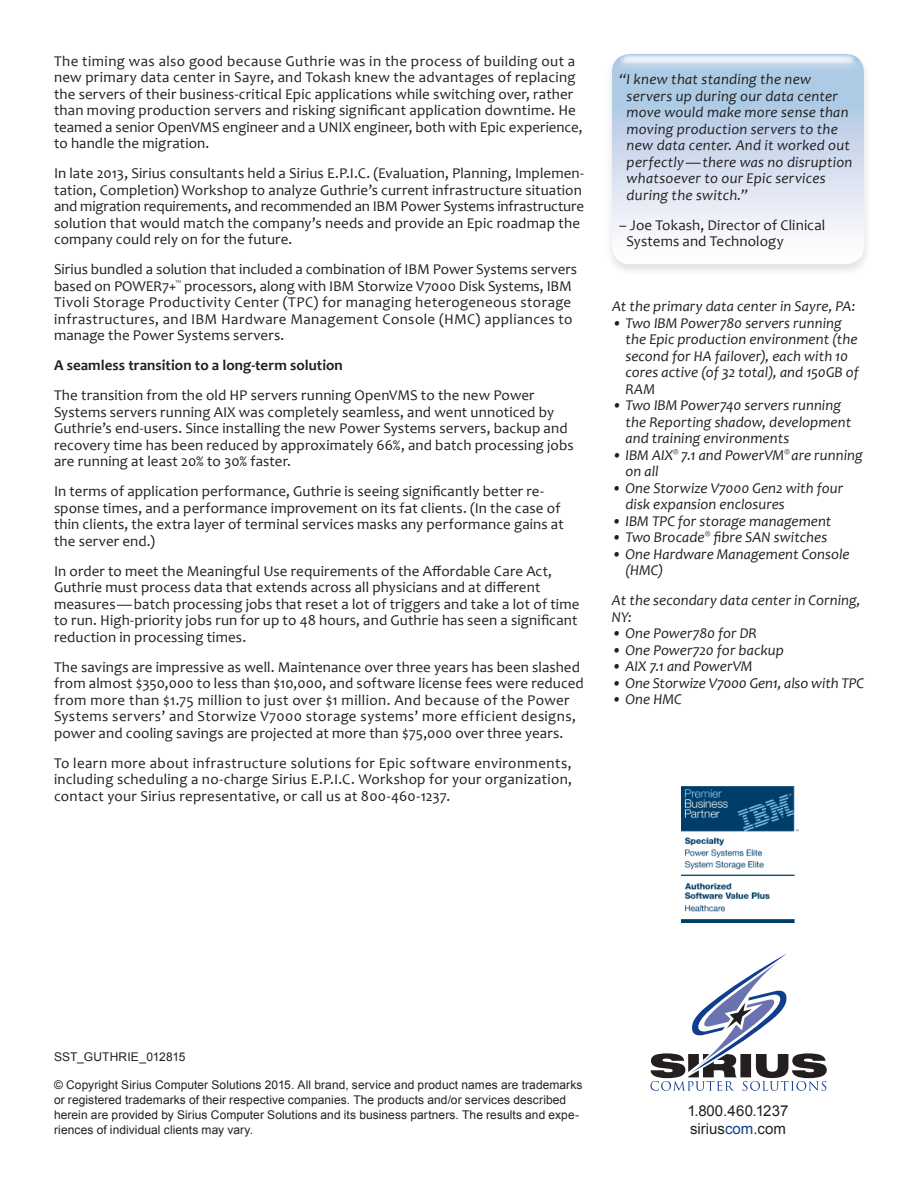
<style>
.page{position:relative;width:918px;height:1188px;background:#fff}
.page>*{position:absolute;margin:0;border:0;box-sizing:border-box;transform-origin:0 0}
.Body_copy{font:15px/16.5px "Candara";letter-spacing:.01em;color:#231f20}
.Challenge-Solution_b{font:italic 15px/16.5px "Candara";letter-spacing:.005em;color:#231f20}
.Big_italicized_quote{font:15px/16.5px "Candara";letter-spacing:.01em;color:#231f20}
.Body_copy_subhead{font:700 15px "Candara";letter-spacing:.005em;color:#231f20}
.URL_and_800_number{font:15px/18px "Arial";color:#231f20}
.Legal{font:12px/15px "Arial";letter-spacing:.005em;color:#231f20}
.s1{color:#103d8c}
</style>
<div class="page">
<div style="left:604px;top:51px;width:268px;height:227px;background:#231f20;opacity:.4"></div>
<div style="left:612px;top:54px;width:252px;height:210px;background:linear-gradient(to bottom,#9fc0e0,#fffcfe);border-radius:18px"></div>
<div style="left:617px;top:56px;width:242px;height:14px;background:#b9d2e8;border-radius:4px"></div>
<div style="left:624px;top:55px;width:228px;height:8px;background:#c5daec;border-radius:2px"></div>
<svg style="left:620px;top:56px;width:235px;height:9px"></svg>
<svg style="left:650px;top:953px;width:177px;height:138px"></svg>
<img style="left:682px;top:786px;width:117px;height:136px">
<p class="Body_copy" style="left:54px;top:53px;width:530px">The timing was also good because Guthrie was in the process of building out a new primary data center in Sayre, and Tokash knew the advantages of replacing the servers of their business-critical Epic applications while switching over, rather than moving production servers and risking significant application downtime. He teamed a senior OpenVMS engineer and a UNIX engineer, both with Epic experience, to handle the migration.</p>
<p class="Body_copy" style="left:54px;top:165px;width:532px">In late 2013, Sirius consultants held a Sirius E.P.I.C. (Evaluation, Planning, Implemen&shy;tation, Completion) Workshop to analyze Guthrie’s current infrastructure situation and migration requirements, and recommended an IBM Power Systems infrastructure solution that would match the company’s needs and provide an Epic roadmap the company could rely on for the future.</p>
<p class="Body_copy" style="left:54px;top:261px;width:525px">Sirius bundled a solution that included a combination of IBM Power Systems servers based on POWER7+<sup>™</sup> processors, along with IBM Storwize V7000 Disk Systems, IBM Tivoli Storage Productivity Center (TPC) for managing heterogeneous storage infrastructures, and IBM Hardware Management Console (HMC) appliances to manage the Power Systems servers.</p>
<p class="Body_copy_subhead" style="left:54px;top:356px;width:290px">A seamless transition to a long-term solution</p>
<p class="Body_copy" style="left:54px;top:387px;width:521px">The transition from the old HP servers running OpenVMS to the new Power Systems servers running AIX was completely seamless, and went unnoticed by Guthrie’s end-users. Since installing the new Power Systems servers, backup and recovery time has been reduced by approximately 66%, and batch processing jobs are running at least 20% to 30% faster.</p>
<p class="Body_copy" style="left:54px;top:483px;width:511px">In terms of application performance, Guthrie is seeing significantly better re&shy;sponse times, and a performance improvement on its fat clients. (In the case of thin clients, the extra layer of terminal services masks any performance gains at the server end.)</p>
<p class="Body_copy" style="left:54px;top:563px;width:527px">In order to meet the Meaningful Use requirements of the Affordable Care Act, Guthrie must process data that extends across all physicians and at different measures—batch processing jobs that reset a lot of triggers and take a lot of time to run. High-priority jobs run for up to 48 hours, and Guthrie has seen a significant reduction in processing times.</p>
<p class="Body_copy" style="left:54px;top:659px;width:531px">The savings are impressive as well. Maintenance over three years has been slashed from almost $350,000 to less than $10,000, and software license fees were reduced from more than $1.75 million to just over $1 million. And because of the Power Systems servers’ and Storwize V7000 storage systems’ more efficient designs, power and cooling savings are projected at more than $75,000 over three years.</p>
<p class="Body_copy" style="left:54px;top:755px;width:519px;text-align:justify">To learn more about infrastructure solutions for Epic software environments, including scheduling a no-charge Sirius E.P.I.C. Workshop for your organization, contact your Sirius representative, or call us at 800-460-1237.</p>
<p class="Challenge-Solution_b" style="left:627px;top:71px;width:227px;text-indent:-8px">“I knew that standing the new servers up during our data center move would make more sense than moving production servers to the new data center. And it worked out perfectly —there was no disruption whatsoever to our Epic services during the switch.”</p>
<p class="Big_italicized_quote" style="left:627px;top:216px;width:200px;text-indent:-8px">– Joe Tokash, Director of Clinical<br>Systems and Technology</p>
<p class="Challenge-Solution_b" style="left:612px;top:298px;width:245px">At the primary data center in Sayre, PA:</p>
<p class="Challenge-Solution_b" style="left:626px;top:314px;width:235px;text-indent:-14px">• Two IBM Power780 servers running the Epic production environment (the second for HA failover), each with 10 cores active (of 32 total), and 150GB of<br>RAM</p>
<p class="Challenge-Solution_b" style="left:626px;top:397px;width:227px;text-indent:-14px">• Two IBM Power740 servers running the Reporting shadow, development and training environments</p>
<p class="Challenge-Solution_b" style="left:625px;top:446px;width:239px;text-indent:-13px">• IBM AIX<sup>®</sup> 7.1 and PowerVM<sup>®</sup> are running on all</p>
<p class="Challenge-Solution_b" style="left:625px;top:479px;width:219px;text-indent:-14px">• One Storwize V7000 Gen2 with four disk expansion enclosures</p>
<p class="Challenge-Solution_b" style="left:612px;top:512px;width:221px">• IBM TPC for storage management</p>
<p class="Challenge-Solution_b" style="left:612px;top:529px;width:217px">• Two Brocade<sup>®</sup> fibre SAN switches</p>
<p class="Challenge-Solution_b" style="left:625px;top:545px;width:226px;text-indent:-14px">• One Hardware Management Console (HMC)</p>
<p class="Challenge-Solution_b" style="left:612px;top:592px;width:250px">At the secondary data center in Corning,<br>NY:</p>
<p class="Challenge-Solution_b" style="left:612px;top:625px;width:146px">• One Power780 for DR</p>
<p class="Challenge-Solution_b" style="left:612px;top:641px;width:173px">• One Power720 for backup</p>
<p class="Challenge-Solution_b" style="left:612px;top:658px;width:142px">• AIX 7.1 and PowerVM</p>
<p class="Challenge-Solution_b" style="left:612px;top:674px;width:253px">• One Storwize V7000 Gen1, also with TPC</p>
<p class="Challenge-Solution_b" style="left:612px;top:691px;width:71px">• One HMC</p>
<p class="Legal" style="left:54px;top:1049px;width:133px">SST_GUTHRIE_012815</p>
<p class="Legal" style="left:54px;top:1077px;width:530px">© Copyright Sirius Computer Solutions 2015. All brand, service and product names are trademarks or registered trademarks of their respective companies. The products and/or services described herein are provided by Sirius Computer Solutions and its business partners. The results and expe&shy;riences of individual clients may vary.</p>
<p class="URL_and_800_number" style="left:688px;top:1102px;width:102px">1.800.460.1237 sirius<span class="s1">com</span>.com</p>
</div>
